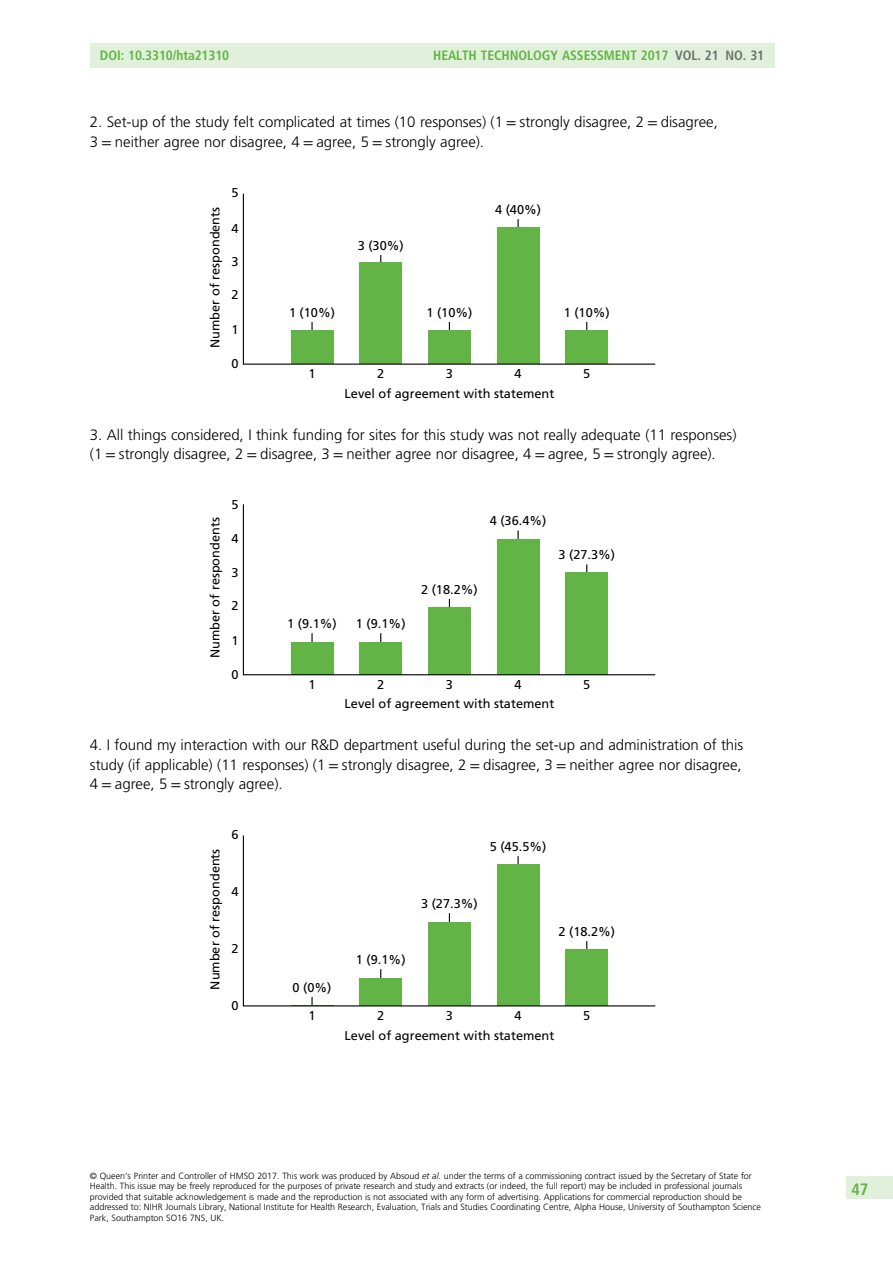
<style>
.page{position:relative;width:893px;height:1263px;background:#fff}
.page>*{position:absolute;margin:0;border:0;box-sizing:border-box;transform-origin:0 0}
.t1{font:16.5px "Adv TT24 c 3 cae 3.B";color:#62b447}
.t2{font:15px/19.5px "Adv T Tebabd 7 da";color:#000}
.t3{font:13.5px "Adv TT24 c 3 cae 3.B";color:#62b447}
.t4{font:12.75px/19.5px "Frutiger";color:#010202;text-align:center}
.t5{font:9px/10.5px "Adv T Tebabd 7 da";color:#000}
.s1{color:#6e6f71}
.s2{font-family:"Adv T Td 877 c 31 c"}
.s3{font-style:inherit}
.s4{font-family:"Adv TT49 bbc 31 f.I"}
</style>
<div class="page">
<svg style="left:242px;top:193px;width:413px;height:172px"></svg>
<svg style="left:242px;top:504px;width:413px;height:172px"></svg>
<svg style="left:242px;top:835px;width:413px;height:172px"></svg>
<div style="left:90px;top:44px;width:684px;height:24px;background:#e1f0da"></div>
<div style="left:846px;top:1176px;width:47px;height:23px;background:#e1f0da"></div>
<h3 class="t3" style="left:100px;top:51px;width:131px">DOI: 10.3310/hta21310</h3>
<h3 class="t3" style="left:433px;top:51px;width:332px">HEALTH TECHNOLOGY ASSESSMENT 2017 <span class="s1">VOL. 21 NO. 31</span></h3>
<h2 class="t2" style="left:90px;top:114px;width:629px">2. Set-up of the study felt complicated at times (10 responses) (1 <span class="s2">=</span> strongly disagree, 2 <span class="s2">=</span> disagree,<br>3 <span class="s2">=</span> neither agree nor disagree, 4 <span class="s2">=</span> agree, 5 <span class="s2">=</span> strongly agree).</h2>
<h3 class="t4" style="left:206px;top:348px;width:142px;rotate:-90deg">Number of respondents</h3>
<h3 class="t4" style="left:231px;top:184px;width:9px">5</h3>
<h3 class="t4" style="left:231px;top:220px;width:9px">4</h3>
<h3 class="t4" style="left:231px;top:253px;width:9px">3</h3>
<h3 class="t4" style="left:231px;top:286px;width:9px">2</h3>
<h3 class="t4" style="left:231px;top:321px;width:9px">1</h3>
<h3 class="t4" style="left:231px;top:355px;width:9px">0</h3>
<h3 class="t4" style="left:358px;top:237px;width:48px">3 (30%)</h3>
<h3 class="t4" style="left:495px;top:201px;width:48px">4 (40%)</h3>
<h3 class="t4" style="left:289px;top:304px;width:48px">1 (10%)</h3>
<h3 class="t4" style="left:426px;top:304px;width:48px">1 (10%)</h3>
<h3 class="t4" style="left:564px;top:304px;width:48px">1 (10%)</h3>
<h3 class="t4" style="left:308px;top:365px;width:9px">1</h3>
<h3 class="t4" style="left:345px;top:365px;width:211px">3<br>Level of agreement with statement</h3>
<h3 class="t4" style="left:377px;top:365px;width:9px">2</h3>
<h3 class="t4" style="left:515px;top:365px;width:9px">4</h3>
<h3 class="t4" style="left:583px;top:365px;width:9px">5</h3>
<h2 class="t2" style="left:90px;top:426px;width:648px">3. All things considered, I think funding for sites for this study was not really adequate (11 responses) (1 <span class="s2">=</span> strongly disagree, 2 <span class="s2">=</span> disagree, 3 <span class="s2">=</span> neither agree nor disagree, 4 <span class="s2">=</span> agree, 5 <span class="s2">=</span> strongly agree).</h2>
<h3 class="t4" style="left:206px;top:658px;width:142px;rotate:-90deg">Number of respondents</h3>
<h3 class="t4" style="left:231px;top:496px;width:9px">5</h3>
<h3 class="t4" style="left:231px;top:530px;width:9px">4</h3>
<h3 class="t4" style="left:231px;top:564px;width:9px">3</h3>
<h3 class="t4" style="left:231px;top:596px;width:9px">2</h3>
<h3 class="t4" style="left:231px;top:632px;width:9px">1</h3>
<h3 class="t4" style="left:231px;top:666px;width:9px">0</h3>
<h3 class="t4" style="left:287px;top:615px;width:51px">1 (9.1%)</h3>
<h3 class="t4" style="left:356px;top:615px;width:51px">1 (9.1%)</h3>
<h3 class="t4" style="left:490px;top:512px;width:58px">4 (36.4%)</h3>
<h3 class="t4" style="left:421px;top:581px;width:58px">2 (18.2%)</h3>
<h3 class="t4" style="left:558px;top:546px;width:58px">3 (27.3%)</h3>
<h3 class="t4" style="left:308px;top:676px;width:9px">1</h3>
<h3 class="t4" style="left:345px;top:676px;width:211px">3<br>Level of agreement with statement</h3>
<h3 class="t4" style="left:377px;top:676px;width:9px">2</h3>
<h3 class="t4" style="left:515px;top:676px;width:9px">4</h3>
<h3 class="t4" style="left:583px;top:676px;width:9px">5</h3>
<h2 class="t2" style="left:90px;top:736px;width:655px;text-align:justify">4. I found my interaction with our R&amp;D department useful during the set-up and administration of this study (if applicable) (11 responses) (1 <span class="s2">=</span> strongly disagree, 2 <span class="s2">=</span> disagree, 3 <span class="s2">=</span> neither agree nor disagree, 4 <span class="s2">=</span> agree, 5 <span class="s2">=</span> strongly agree).</h2>
<h3 class="t4" style="left:206px;top:990px;width:142px;rotate:-90deg">Number of respondents</h3>
<h3 class="t4" style="left:231px;top:826px;width:9px">6</h3>
<h3 class="t4" style="left:231px;top:883px;width:9px">4</h3>
<h3 class="t4" style="left:231px;top:939px;width:9px">2</h3>
<h3 class="t4" style="left:231px;top:997px;width:9px">0</h3>
<h3 class="t4" style="left:490px;top:838px;width:58px">5 (45.5%)</h3>
<h3 class="t4" style="left:293px;top:979px;width:40px">0 (0%)</h3>
<h3 class="t4" style="left:308px;top:1007px;width:9px">1</h3>
<h3 class="t4" style="left:421px;top:895px;width:58px">3 (27.3%)</h3>
<h3 class="t4" style="left:356px;top:951px;width:51px">1 (9.1%)</h3>
<h3 class="t4" style="left:558px;top:923px;width:58px">2 (18.2%)</h3>
<h3 class="t4" style="left:345px;top:1007px;width:211px">3<br>Level of agreement with statement</h3>
<h3 class="t4" style="left:377px;top:1007px;width:9px">2</h3>
<h3 class="t4" style="left:515px;top:1007px;width:9px">4</h3>
<h3 class="t4" style="left:583px;top:1007px;width:9px">5</h3>
<p class="t5" style="left:90px;top:1171px;width:673px">© Queen<span class="s3">’</span>s Printer and Controller of HMSO 2017. This work was produced by Absoud <span class="s4">et al.</span> under the terms of a commissioning contract issued by the Secretary of State for Health. This issue may be freely reproduced for the purposes of private research and study and extracts (or indeed, the full report) may be included in professional journals provided that suitable acknowledgement is made and the reproduction is not associated with any form of advertising. Applications for commercial reproduction should be addressed to: NIHR Journals Library, National Institute for Health Research, Evaluation, Trials and Studies Coordinating Centre, Alpha House, University of Southampton Science Park, Southampton SO16 7NS, UK.</p>
<h1 class="t1" style="left:851px;top:1183px;width:18px">47</h1>
</div>
